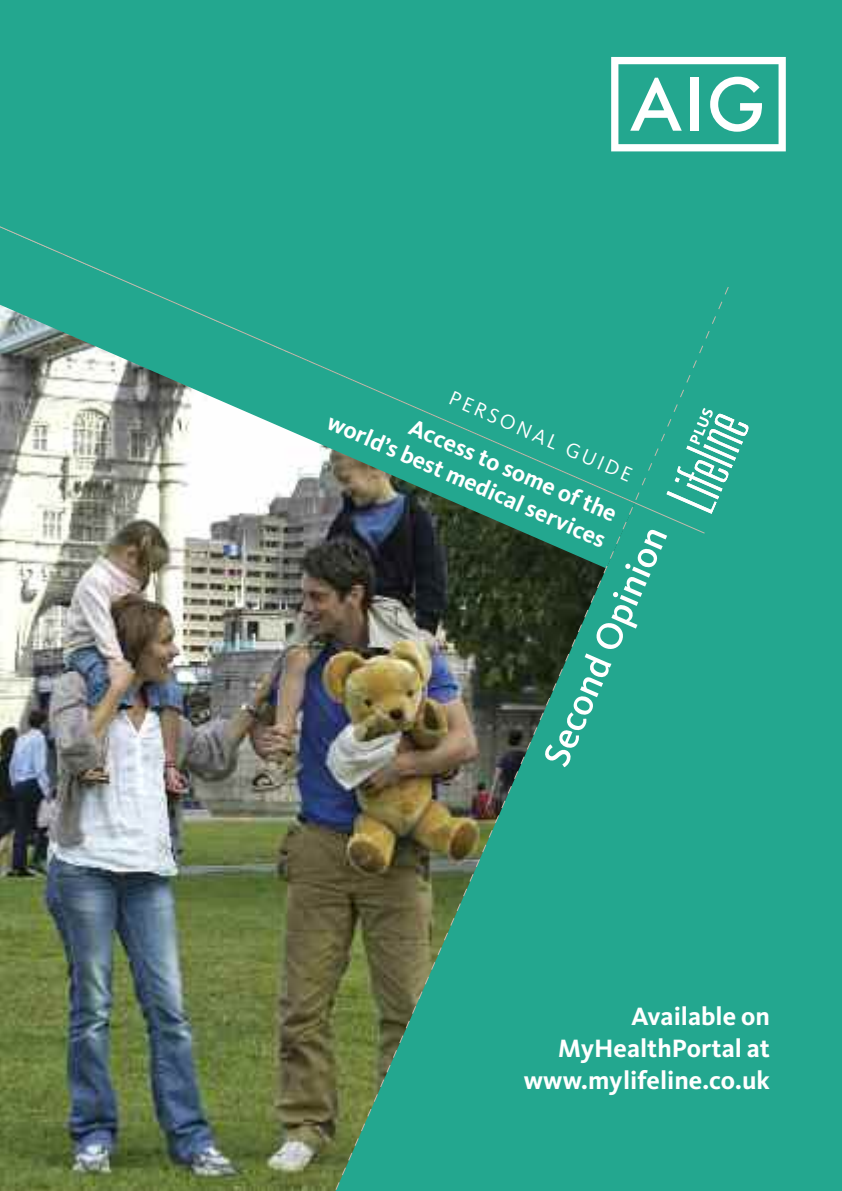
<style>
.page{position:relative;width:842px;height:1191px;background:#23a78f}
.page>*{position:absolute;margin:0;border:0;box-sizing:border-box;transform-origin:0 0}
.t1{font:500 38px "Kievit";color:#fff}
.t2{font:700 26px/32px "Kievit";color:#fff;text-align:right}
.t3{font:700 24px/27.8px "Kievit";color:#fff;text-align:right}
.t4{font:21px "Kievit";color:#fff}
</style>
<div class="page">
<img style="left:0;top:568px;width:305px;height:623px">
<svg style="left:730px;top:417px;width:19px;height:51px"></svg>
<svg style="left:0;top:534px;width:305px;height:34px;background:#9e9d92"></svg>
<img style="left:305px;top:287px;width:425px;height:904px">
<svg style="left:0;top:226px;width:706px;height:308px"></svg>
<svg style="left:611px;top:57px;width:175px;height:94px"></svg>
<p class="t4" style="left:455px;top:386px;width:199px;rotate:23deg">PERSONAL GUIDE</p>
<p class="t3" style="left:345px;top:383px;width:303px;rotate:23deg">Access to some of the world’s best medical services</p>
<h1 class="t1" style="left:534px;top:756px;width:259px;rotate:-67deg">Second Opinion</h1>
<p class="t2" style="left:524px;top:1000px;width:248px">Available on<br>MyHealthPortal at www.mylifeline.co.uk</p>
</div>
